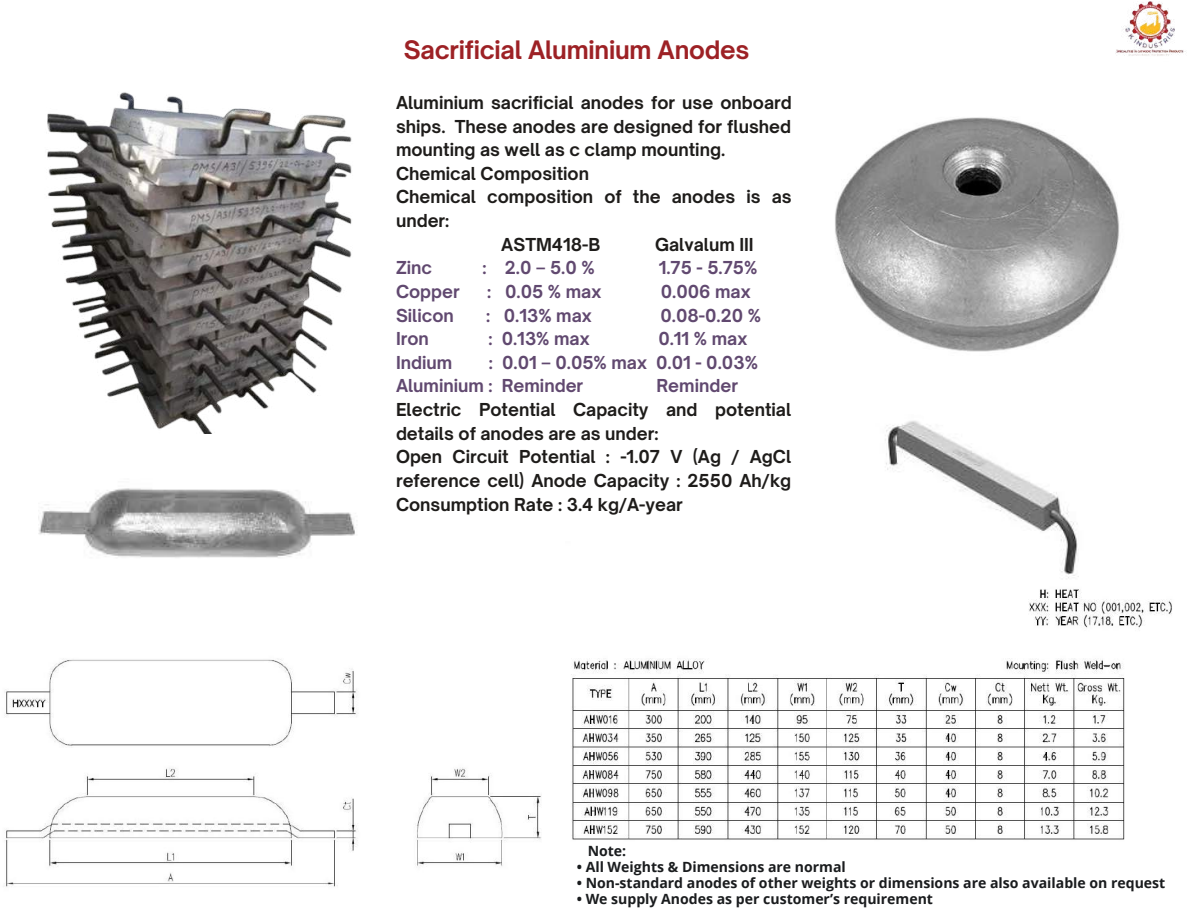
<style>
.page{position:relative;width:1188px;height:918px;background:#fff}
.page>*{position:absolute;margin:0;border:0;box-sizing:border-box;transform-origin:0 0}
.t1{font:700 24.3px "Open Sauce One";letter-spacing:-.01em;color:#9d2125}
.t2{font:700 17.1px/23.7px "Open Sauce One";color:#1e1c1a}
.t3{font:700 17.1px/23.7px "Open Sauce One";color:#614970}
.t4{font:700 14.1px "Open Sans";color:#1a1c1e}
</style>
<div class="page">
<img style="left:47px;top:92px;width:305px;height:342px">
<img style="left:1115px;top:1px;width:71px;height:55px">
<img style="left:835px;top:117px;width:284px;height:235px">
<img style="left:5px;top:658px;width:536px;height:229px">
<img style="left:571px;top:589px;width:601px;height:251px">
<img style="left:885px;top:421px;width:194px;height:157px">
<img style="left:38px;top:488px;width:317px;height:70px">
<h1 class="t1" style="left:404px;top:35px;width:347px">Sacrificial Aluminium Anodes</h1>
<p class="t2" style="left:396px;top:91px;width:397px">Aluminium sacrificial anodes for use onboard</p>
<p class="t2" style="left:396px;top:114px;width:397px">ships. These anodes are designed for flushed</p>
<p class="t2" style="left:396px;top:138px;width:331px">mounting as well as c clamp mounting.</p>
<p class="t2" style="left:396px;top:161px;width:195px">Chemical Composition</p>
<p class="t2" style="left:396px;top:185px;width:397px">Chemical composition of the anodes is as</p>
<p class="t2" style="left:396px;top:209px;width:55px">under:</p>
<p class="t2" style="left:501px;top:232px;width:101px">ASTM418-B</p>
<p class="t2" style="left:655px;top:232px;width:100px">Galvalum III</p>
<p class="t3" style="left:396px;top:256px;width:38px">Zinc</p>
<p class="t3" style="left:482px;top:256px;width:114px">: 2.0 – 5.0 %</p>
<p class="t3" style="left:659px;top:256px;width:100px">1.75 - 5.75%</p>
<p class="t3" style="left:396px;top:280px;width:65px">Copper</p>
<p class="t3" style="left:487px;top:280px;width:116px">: 0.05 % max</p>
<p class="t3" style="left:661px;top:280px;width:91px">0.006 max</p>
<p class="t3" style="left:396px;top:303px;width:59px">Silicon</p>
<p class="t3" style="left:486px;top:303px;width:107px">: 0.13% max</p>
<p class="t3" style="left:660px;top:303px;width:102px">0.08-0.20 %</p>
<p class="t3" style="left:396px;top:327px;width:34px">Iron</p>
<p class="t3" style="left:488px;top:327px;width:103px">: 0.13% max</p>
<p class="t3" style="left:658px;top:327px;width:90px">0.11 % max</p>
<p class="t3" style="left:396px;top:350px;width:58px">Indium</p>
<p class="t3" style="left:396px;top:350px;width:363px;text-indent:93px">: 0.01 – 0.05% max 0.01 - 0.03%<br>Aluminium : Reminder</p>
<p class="t3" style="left:657px;top:374px;width:83px">Reminder</p>
<p class="t2" style="left:396px;top:398px;width:397px">Electric Potential Capacity and potential details of anodes are as under:<br>Open Circuit Potential : -1.07 V (Ag / AgCl reference cell) Anode Capacity : 2550 Ah/kg Consumption Rate : 3.4 kg/A-year</p>
<p class="t4" style="left:588px;top:841px;width:40px">Note:</p>
<p class="t4" style="left:577px;top:857px;width:271px">• All Weights &amp; Dimensions are normal</p>
<p class="t4" style="left:577px;top:873px;width:590px">• Non-standard anodes of other weights or dimensions are also available on request</p>
<p class="t4" style="left:577px;top:889px;width:358px">• We supply Anodes as per customer’s requirement</p>
</div>
